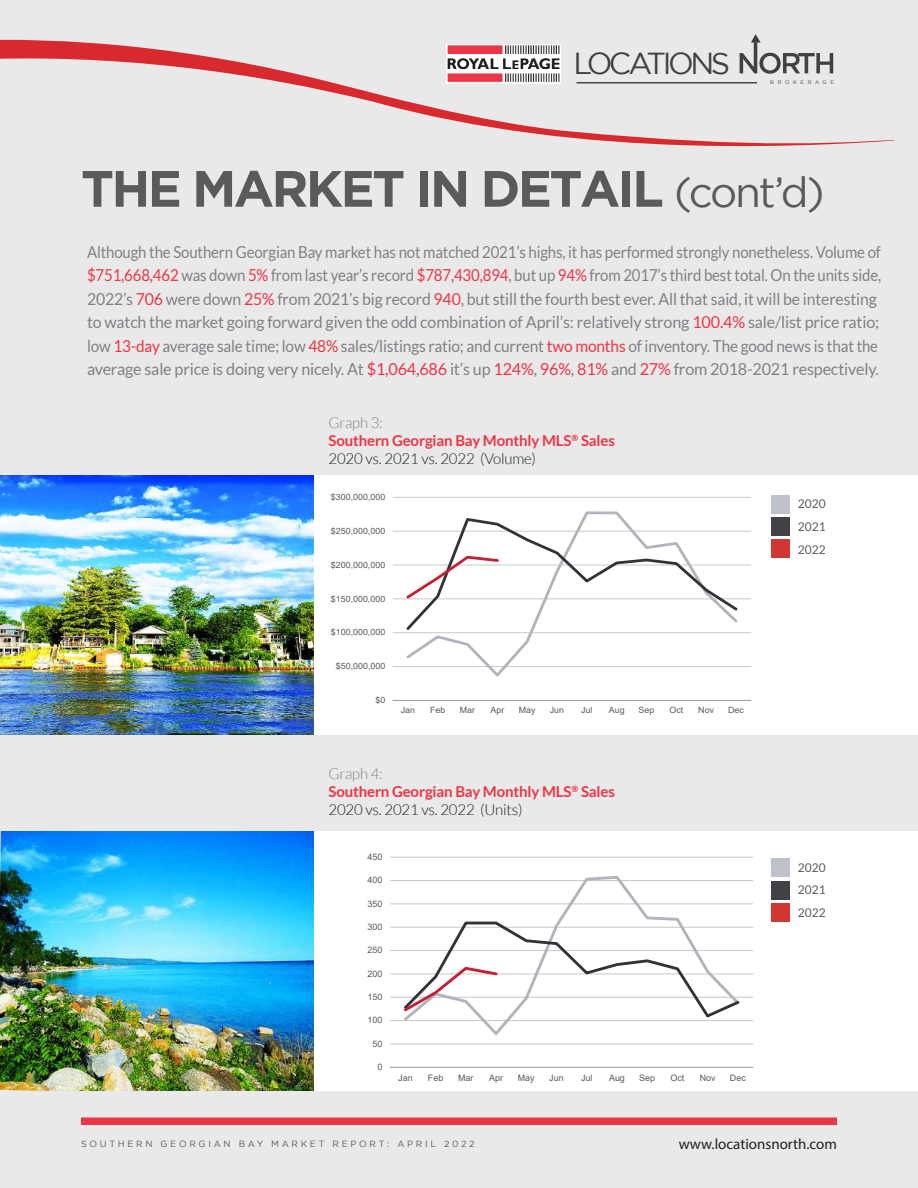
<style>
.page{position:relative;width:918px;height:1188px;background:#eae9ea}
.page>*{position:absolute;margin:0;border:0;box-sizing:border-box;transform-origin:0 0}
.t1{font:700 51px "Gotham";letter-spacing:-.05em;color:#595a5c}
.t2{font:30.3px "Gotham";letter-spacing:-.115em;color:#414141}
.t3{font:16.5px/23.4px "Lato";letter-spacing:-.01em;color:#807f84;scale:.91 1}
.t4{font:700 15px/18px "Lato";letter-spacing:-.01em;color:#ed3545}
.t5{font:15px "Myriad Pro";color:#231f20}
.t6{font:12px/22.8px "Lato";color:#595a5c;text-align:justify}
.t7{font:9px "Gotham";letter-spacing:.3em;color:#595a5c}
.t8{font:8.85px "Arial";color:#585959}
.t9{font:8.7px "Arial";color:#585959}
.t10{font:8.55px "Arial";color:#585959}
.t11{font:5.25px "Gotham";letter-spacing:.7em;color:#414141}
.s1{font-weight:400;font-size:42px}
.s2{color:#ed3545}
.s3{font-weight:300;color:#807f84}
.s4{font-weight:300;color:#231f20}
</style>
<div class="page">
<div style="left:0;top:476px;width:918px;height:259px;background:#fff"></div>
<div style="left:0;top:831px;width:918px;height:259px;background:#fff"></div>
<div style="left:771px;top:495px;width:18px;height:18px;background:#bec1c9"></div>
<div style="left:771px;top:517px;width:18px;height:19px;background:#404245"></div>
<div style="left:771px;top:540px;width:18px;height:18px;background:#d13833"></div>
<hr style="left:393px;top:666px;width:358px;height:1px;background:#c7c8ca">
<hr style="left:393px;top:632px;width:358px;height:1px;background:#c7c8ca">
<hr style="left:393px;top:599px;width:358px;height:1px;background:#c7c8ca">
<hr style="left:393px;top:565px;width:358px;height:1px;background:#c7c8ca">
<hr style="left:393px;top:531px;width:358px;height:1px;background:#c7c8ca">
<hr style="left:393px;top:497px;width:358px;height:1px;background:#c7c8ca">
<hr style="left:393px;top:700px;width:358px;height:1px;background:#989a9d">
<svg style="left:404px;top:511px;width:336px;height:166px"></svg>
<svg style="left:404px;top:516px;width:336px;height:117px"></svg>
<div style="left:323px;top:843px;width:434px;height:248px;background:#fff"></div>
<hr style="left:390px;top:1044px;width:363px;height:1px;background:#c7c8ca">
<hr style="left:390px;top:1020px;width:363px;height:1px;background:#c7c8ca">
<hr style="left:390px;top:997px;width:363px;height:1px;background:#c7c8ca">
<hr style="left:390px;top:974px;width:363px;height:1px;background:#c7c8ca">
<hr style="left:390px;top:950px;width:363px;height:1px;background:#c7c8ca">
<hr style="left:390px;top:927px;width:363px;height:1px;background:#c7c8ca">
<hr style="left:390px;top:904px;width:363px;height:1px;background:#c7c8ca">
<hr style="left:390px;top:880px;width:363px;height:1px;background:#c7c8ca">
<hr style="left:390px;top:857px;width:363px;height:1px;background:#c7c8ca">
<hr style="left:390px;top:1067px;width:363px;height:1px;background:#989a9d">
<svg style="left:401px;top:876px;width:341px;height:159px"></svg>
<svg style="left:401px;top:920px;width:341px;height:100px"></svg>
<div style="left:771px;top:859px;width:18px;height:18px;background:#bec1c9"></div>
<div style="left:771px;top:881px;width:18px;height:18px;background:#404245"></div>
<div style="left:771px;top:903px;width:18px;height:19px;background:#d13833"></div>
<div style="left:81px;top:1118px;width:756px;height:7px;background:#ed3545"></div>
<img style="left:0;top:476px;width:314px;height:259px">
<img style="left:0;top:831px;width:314px;height:259px">
<svg style="left:0;top:37px;width:894px;height:110px"></svg>
<h2 class="t2" style="left:573px;top:46px;width:158px">LOCATIONS</h2>
<p class="t11" style="left:770px;top:80px;width:65px">BROKERAGE</p>
<h1 class="t1" style="left:81px;top:159px;width:745px">THE MARKET IN DETAIL <span class="s1">(cont’d)</span></h1>
<p class="t3" style="left:87px;top:240px;width:874px">Although the Southern Georgian Bay market has not matched 2021’s highs, it has performed strongly nonetheless. Volume of <span class="s2">$751,668,462</span> was down <span class="s2">5%</span> from last year’s record <span class="s2">$787,430,894</span>, but up <span class="s2">94%</span> from 2017’s third best total. On the units side, 2022’s <span class="s2">706</span> were down <span class="s2">25%</span> from 2021’s big record <span class="s2">940</span>, but still the fourth best ever. All that said, it will be interesting to watch the market going forward given the odd combination of April’s: relatively strong <span class="s2">100.4%</span> sale/list price ratio; low <span class="s2">13-day</span> average sale time; low <span class="s2">48%</span> sales/listings ratio; and current <span class="s2">two months</span> of inventory. The good news is that the average sale price is doing very nicely. At <span class="s2">$1,064,686</span> it’s up <span class="s2">124%</span>, <span class="s2">96%</span>, <span class="s2">81%</span> and <span class="s2">27%</span> from 2018-2021 respectively.</p>
<p class="t4" style="left:328px;top:413px;width:288px"><span class="s3">Graph 3:<br></span>Southern Georgian Bay Monthly MLS<sup>®</sup> Sales<br><span class="s4">2020 vs. 2021 vs. 2022 (Volume)</span></p>
<p class="t9" style="left:331px;top:491px;width:56px">$300,000,000</p>
<p class="t10" style="left:331px;top:525px;width:56px">$250,000,000</p>
<p class="t10" style="left:331px;top:559px;width:56px">$200,000,000</p>
<p class="t10" style="left:331px;top:593px;width:56px">$150,000,000</p>
<p class="t10" style="left:331px;top:627px;width:56px">$100,000,000</p>
<p class="t9" style="left:336px;top:660px;width:51px">$50,000,000</p>
<p class="t10" style="left:375px;top:694px;width:11px">$0</p>
<p class="t10" style="left:401px;top:705px;width:16px">Jan</p>
<p class="t10" style="left:430px;top:705px;width:17px">Feb</p>
<p class="t10" style="left:460px;top:705px;width:17px">Mar</p>
<p class="t10" style="left:490px;top:705px;width:15px">Apr</p>
<p class="t10" style="left:519px;top:705px;width:18px">May</p>
<p class="t10" style="left:550px;top:705px;width:16px">Jun</p>
<p class="t10" style="left:581px;top:705px;width:13px">Jul</p>
<p class="t10" style="left:609px;top:705px;width:17px">Aug</p>
<p class="t10" style="left:639px;top:705px;width:17px">Sep</p>
<p class="t10" style="left:669px;top:705px;width:15px">Oct</p>
<p class="t10" style="left:698px;top:705px;width:17px">Nov</p>
<p class="t10" style="left:728px;top:705px;width:17px">Dec</p>
<p class="t4" style="left:328px;top:764px;width:288px"><span class="s3">Graph 4:<br></span>Southern Georgian Bay Monthly MLS<sup>®</sup> Sales<br><span class="s4">2020 vs. 2021 vs. 2022 (Units)</span></p>
<p class="t8" style="left:368px;top:851px;width:16px">450</p>
<p class="t8" style="left:368px;top:874px;width:16px">400</p>
<p class="t8" style="left:368px;top:898px;width:16px">350</p>
<p class="t8" style="left:368px;top:921px;width:16px">300</p>
<p class="t8" style="left:368px;top:944px;width:16px">250</p>
<p class="t8" style="left:368px;top:968px;width:16px">200</p>
<p class="t8" style="left:368px;top:991px;width:16px">150</p>
<p class="t8" style="left:368px;top:1014px;width:16px">100</p>
<p class="t8" style="left:373px;top:1038px;width:11px">50</p>
<p class="t8" style="left:378px;top:1061px;width:6px">0</p>
<p class="t8" style="left:398px;top:1072px;width:16px">Jan</p>
<p class="t8" style="left:428px;top:1072px;width:17px">Feb</p>
<p class="t8" style="left:458px;top:1072px;width:17px">Mar</p>
<p class="t8" style="left:489px;top:1072px;width:15px">Apr</p>
<p class="t8" style="left:518px;top:1072px;width:18px">May</p>
<p class="t8" style="left:549px;top:1072px;width:16px">Jun</p>
<p class="t8" style="left:581px;top:1072px;width:13px">Jul</p>
<p class="t8" style="left:609px;top:1072px;width:17px">Aug</p>
<p class="t8" style="left:639px;top:1072px;width:17px">Sep</p>
<p class="t8" style="left:670px;top:1072px;width:15px">Oct</p>
<p class="t8" style="left:700px;top:1072px;width:17px">Nov</p>
<p class="t8" style="left:730px;top:1072px;width:17px">Dec</p>
<p class="t6" style="left:798px;top:492px;width:29px">2020<br>2021<br>2022</p>
<p class="t6" style="left:798px;top:856px;width:29px">2020<br>2021<br>2022</p>
<p class="t7" style="left:81px;top:1139px;width:395px">SOUTHERN GEORGIAN BAY MARKET REPORT: APRIL 2022</p>
<p class="t5" style="left:679px;top:1134px;width:160px">www.locationsnorth.com</p>
</div>
